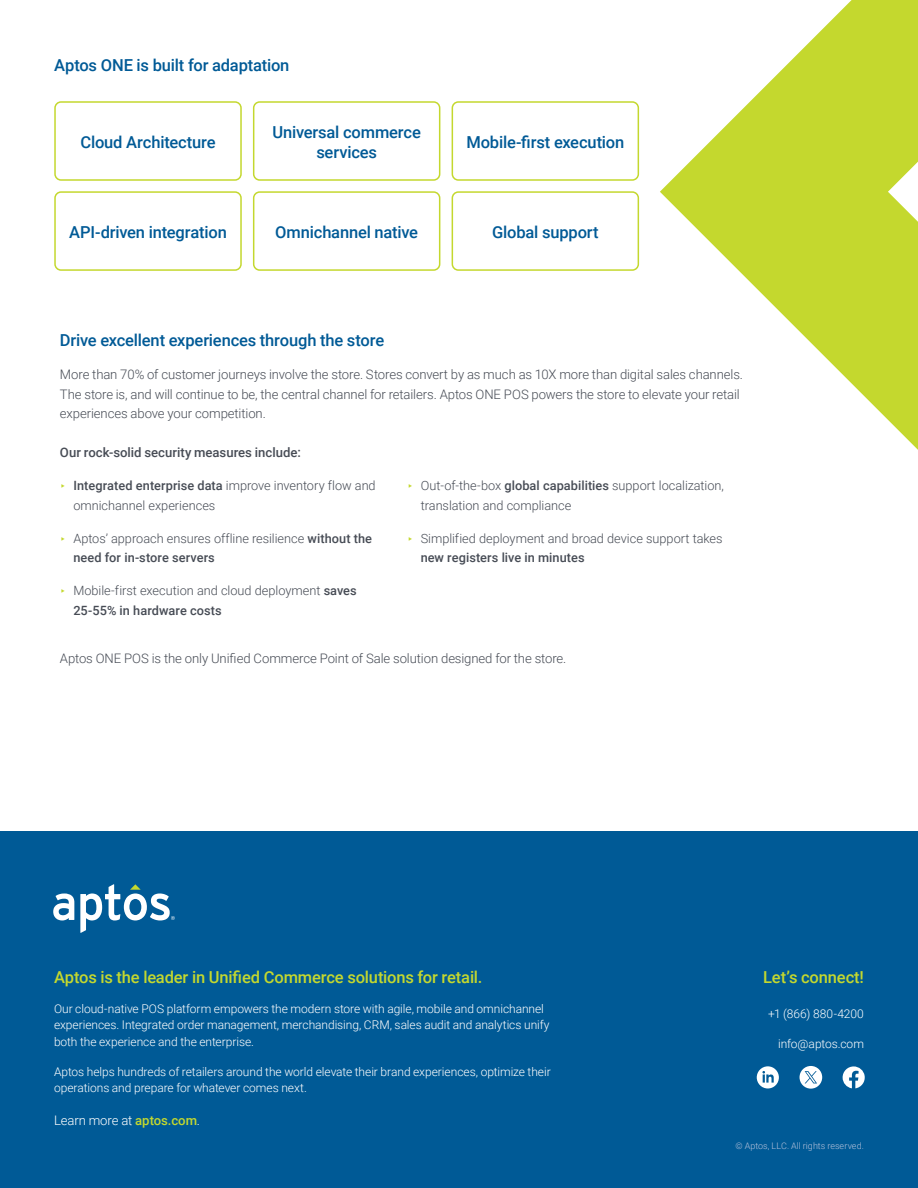
<style>
.page{position:relative;width:918px;height:1188px;background:#fff}
.page>*{position:absolute;margin:0;border:0;box-sizing:border-box;transform-origin:0 0}
.t1{font:500 16.5px/19.8px "Roboto";letter-spacing:-.01em;color:#005a96;text-align:center}
.t2{font:500 16.5px "Roboto";letter-spacing:-.01em;color:#c4d82e}
.t3{font:300 13.2px/19.5px "Roboto";letter-spacing:-.01em;color:#474c55}
.t4{font:500 13.2px "Roboto";color:#474c55}
.t5{font:300 13.2px "Roboto";letter-spacing:-.01em;color:#fff}
.t6{font:300 12.75px/19.5px "Roboto";color:#474c55}
.t7{font:300 12px/16.5px "Roboto";letter-spacing:-.005em;color:#fff}
.t8{font:300 9px "Roboto";letter-spacing:.005em;color:#b6c2db}
.s1{color:#c4d82e}
.s2{font-weight:500}
.s3{font-weight:500;color:#c4d82e}
</style>
<div class="page">
<svg style="left:660px;top:0;width:258px;height:450px;fill:#c4d82e"></svg>
<div style="left:0;top:832px;width:918px;height:356px;background:#005a96"></div>
<svg style="left:757px;top:1066px;width:22px;height:22px"></svg>
<svg style="left:53px;top:893px;width:21px;height:27px"></svg>
<svg style="left:80px;top:884px;width:95px;height:49px"></svg>
<svg style="left:843px;top:1066px;width:22px;height:22px"></svg>
<div style="left:54px;top:101px;width:188px;height:80px;border:2px solid #c4d82e;border-radius:6px"></div>
<div style="left:54px;top:191px;width:188px;height:80px;border:2px solid #c4d82e;border-radius:6px"></div>
<div style="left:253px;top:101px;width:187px;height:80px;border:2px solid #c4d82e;border-radius:6px"></div>
<div style="left:253px;top:191px;width:187px;height:80px;border:2px solid #c4d82e;border-radius:6px"></div>
<div style="left:452px;top:101px;width:187px;height:80px;border:2px solid #c4d82e;border-radius:6px"></div>
<div style="left:452px;top:191px;width:187px;height:80px;border:2px solid #c4d82e;border-radius:6px"></div>
<div style="left:800px;top:1066px;width:22px;height:23px;background:#fff;border-radius:50%"></div>
<svg style="left:805px;top:1071px;width:12px;height:12px"></svg>
<p class="t1" style="left:54px;top:55px;width:237px">Aptos ONE is built for adaptation</p>
<p class="t1" style="left:80px;top:132px;width:137px">Cloud Architecture</p>
<p class="t1" style="left:69px;top:222px;width:159px">API-driven integration</p>
<p class="t1" style="left:272px;top:122px;width:150px">Universal commerce services</p>
<p class="t1" style="left:275px;top:222px;width:144px">Omnichannel native</p>
<p class="t1" style="left:466px;top:132px;width:159px">Mobile-first execution</p>
<p class="t1" style="left:492px;top:222px;width:108px">Global support</p>
<p class="t1" style="left:60px;top:330px;width:326px">Drive excellent experiences through the store</p>
<p class="t3" style="left:60px;top:364px;width:685px">More than 70% of customer journeys involve the store. Stores convert by as much as 10X more than digital sales channels.<br>The store is, and will continue to be, the central channel for retailers. Aptos ONE POS powers the store to elevate your retail experiences above your competition.</p>
<p class="t4" style="left:60px;top:443px;width:243px">Our rock-solid security measures include:</p>
<p class="t6" style="left:73px;top:476px;width:304px;text-indent:-13px"><span class="s1">▸</span> <span class="s2">Integrated enterprise data</span> improve inventory flow and omnichannel experiences</p>
<p class="t6" style="left:73px;top:528px;width:300px;text-indent:-13px"><span class="s1">▸</span> Aptos’ approach ensures offline resilience <span class="s2">without the need for in-store servers</span></p>
<p class="t6" style="left:73px;top:581px;width:285px;text-indent:-13px"><span class="s1">▸</span> Mobile-first execution and cloud deployment <span class="s2">saves<br>25-55% in hardware costs</span></p>
<p class="t6" style="left:421px;top:476px;width:305px;text-indent:-13px"><span class="s1">▸</span> Out-of-the-box <span class="s2">global capabilities</span> support localization, translation and compliance</p>
<p class="t6" style="left:421px;top:528px;width:303px;text-indent:-13px"><span class="s1">▸</span> Simplified deployment and broad device support takes <span class="s2">new registers live in minutes</span></p>
<p class="t3" style="left:60px;top:648px;width:508px">Aptos ONE POS is the only Unified Commerce Point of Sale solution designed for the store.</p>
<p class="t2" style="left:54px;top:965px;width:430px">Aptos is the leader in Unified Commerce solutions for retail.</p>
<p class="t7" style="left:54px;top:1000px;width:497px">Our cloud-native POS platform empowers the modern store with agile, mobile and omnichannel experiences. Integrated order management, merchandising, CRM, sales audit and analytics unify both the experience and the enterprise.</p>
<p class="t7" style="left:54px;top:1063px;width:498px">Aptos helps hundreds of retailers around the world elevate their brand experiences, optimize their operations and prepare for whatever comes next.</p>
<p class="t5" style="left:54px;top:1111px;width:148px">Learn more at <span class="s3">aptos.com</span>.</p>
<p class="t2" style="left:763px;top:965px;width:102px">Let’s connect!</p>
<p class="t7" style="left:768px;top:1005px;width:97px">+1 (866) 880-4200</p>
<p class="t7" style="left:778px;top:1035px;width:87px">info@aptos.com</p>
<p class="t8" style="left:736px;top:1139px;width:130px">© Aptos, LLC. All rights reserved.</p>
</div>
